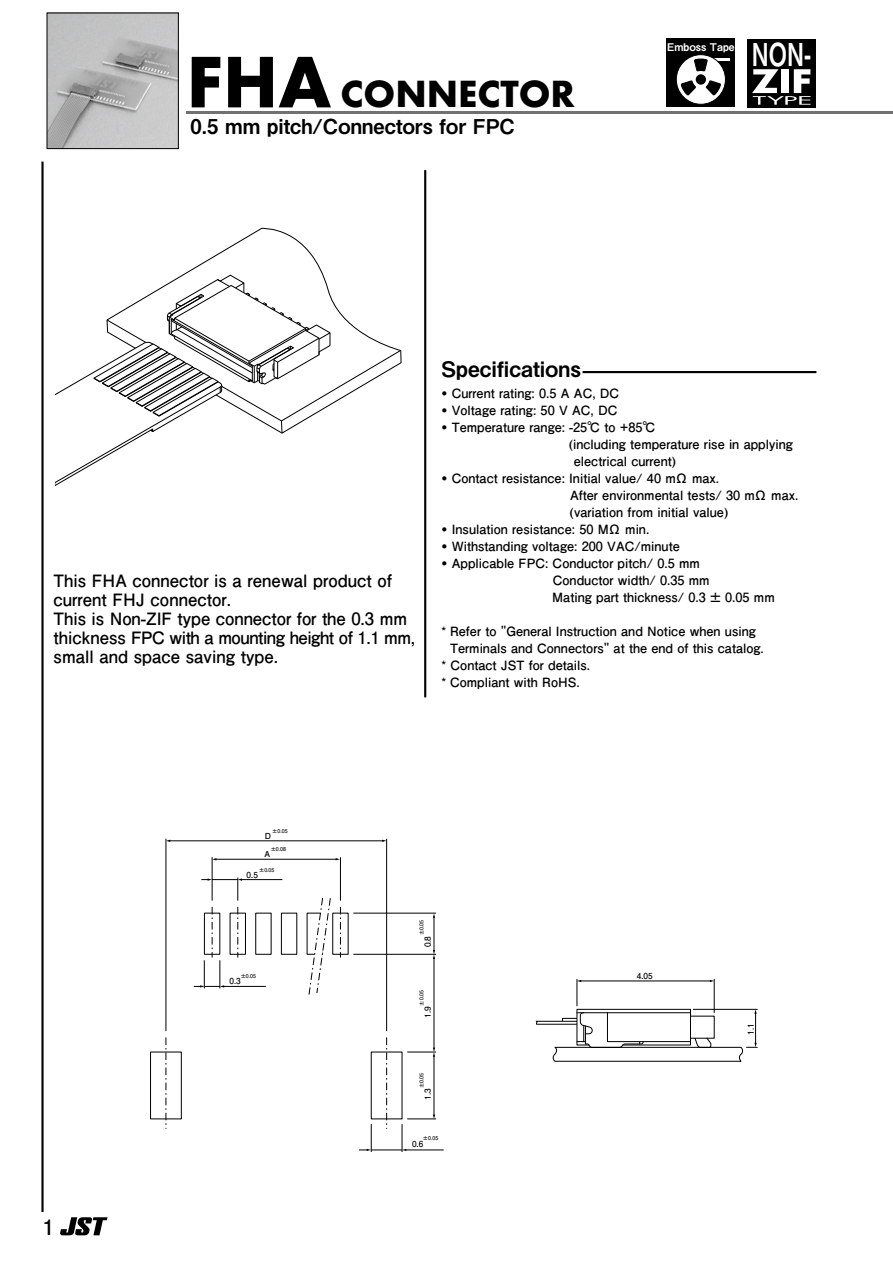
<style>
.page{position:relative;width:893px;height:1263px;background:#fff}
.page>*{position:absolute;margin:0;border:0;box-sizing:border-box;transform-origin:0 0}
.t1{font:700 39.45px "Futura PT";color:#000}
.t2{font:31.5px "Midashi Go Pr 6 N MB31";color:#fff;scale:.71 1}
.t3{font:21.3px "Midashi Go Pr 6 N MB31";color:#000}
.t4{font:700 21.3px "Futo Go B101 Pr 6 N";color:#000}
.t5{font:20.4px "Midashi Go Pr 6 N MB31";color:#000}
.t6{font:700 16.95px/19.2px "Futo Go B101 Pr 6 N";color:#000}
.t7{font:700 12.75px/17px "Futo Go B101 Pr 6 N";color:#000}
.t8{font:10.65px "Midashi Go Pr 6 N MB31";color:#fff}
.t9{font:700 8.25px "Futo Go B101 Pr 6 N";color:#000}
.t10{font:700 5.25px "Futo Go B101 Pr 6 N";color:#000}
.s1{font-size:75.75px}
.s2{font-family:"Midashi Go Pr 6 N MB31";font-weight:400}
</style>
<div class="page">
<svg style="left:60px;top:1217px;width:48px;height:18px"></svg>
<hr style="left:406px;top:1150px;width:38px;height:1px;background:#000">
<hr style="left:371px;top:1150px;width:31px;height:1px;background:#000">
<svg style="left:359px;top:1124px;width:13px;height:28px"></svg>
<hr style="left:434px;top:917px;width:1px;height:34px;background:#000">
<hr style="left:434px;top:958px;width:1px;height:90px;background:#000">
<svg style="left:433px;top:950px;width:2px;height:9px"></svg>
<hr style="left:434px;top:1056px;width:1px;height:59px;background:#000">
<hr style="left:353px;top:913px;width:83px;height:1px;background:#000">
<hr style="left:353px;top:954px;width:83px;height:1px;background:#000">
<svg style="left:407px;top:1048px;width:29px;height:9px"></svg>
<svg style="left:402px;top:1115px;width:34px;height:37px"></svg>
<hr style="left:224px;top:986px;width:42px;height:1px;background:#000">
<hr style="left:241px;top:879px;width:41px;height:1px;background:#000">
<svg style="left:201px;top:877px;width:41px;height:24px"></svg>
<hr style="left:216px;top:859px;width:120px;height:1px;background:#000">
<hr style="left:340px;top:857px;width:1px;height:44px;background:#000">
<hr style="left:212px;top:857px;width:1px;height:44px;background:#000">
<hr style="left:169px;top:840px;width:214px;height:1px;background:#000">
<hr style="left:166px;top:839px;width:1px;height:192px;background:#000">
<hr style="left:386px;top:839px;width:1px;height:192px;background:#000">
<svg style="left:340px;top:907px;width:1px;height:50px"></svg>
<svg style="left:238px;top:907px;width:1px;height:50px"></svg>
<svg style="left:194px;top:907px;width:30px;height:81px"></svg>
<svg style="left:386px;top:1037px;width:1px;height:92px"></svg>
<svg style="left:166px;top:1037px;width:1px;height:92px"></svg>
<div style="left:150px;top:1052px;width:32px;height:67px;border:1px solid #000"></div>
<div style="left:281px;top:913px;width:16px;height:41px;border:1px solid #000"></div>
<div style="left:230px;top:913px;width:16px;height:41px;border:1px solid #000"></div>
<div style="left:204px;top:913px;width:16px;height:41px;border:1px solid #000"></div>
<svg style="left:309px;top:897px;width:22px;height:98px"></svg>
<svg style="left:536px;top:979px;width:221px;height:83px"></svg>
<hr style="left:186px;top:111px;width:707px;height:2px;background:#727171">
<div style="left:667px;top:38px;width:68px;height:69px;background:#000"></div>
<hr style="left:708px;top:58px;width:21px;height:2px;background:#fff">
<div style="left:676px;top:55px;width:49px;height:49px;background:#fff;border-radius:50%"></div>
<div style="left:676px;top:54px;width:50px;height:51px;border:1px solid #000;border-radius:50%"></div>
<div style="left:696px;top:74px;width:10px;height:11px;background:#000;border-radius:50%"></div>
<svg style="left:694px;top:58px;width:14px;height:14px"></svg>
<svg style="left:680px;top:81px;width:17px;height:14px"></svg>
<svg style="left:705px;top:80px;width:16px;height:16px"></svg>
<div style="left:748px;top:39px;width:68px;height:68px;background:#000"></div>
<svg style="left:752px;top:69px;width:58px;height:36px"></svg>
<svg style="left:47px;top:13px;width:132px;height:136px;background:#b4b5b5"></svg>
<svg style="left:184px;top:227px;width:139px;height:47px"></svg>
<svg style="left:55px;top:274px;width:347px;height:212px"></svg>
<hr style="left:41px;top:162px;width:3px;height:1050px;background:#000">
<hr style="left:424px;top:170px;width:2px;height:527px;background:#000">
<hr style="left:583px;top:371px;width:233px;height:2px;background:#000">
<h1 class="t1" style="left:186px;top:69px;width:390px"><span class="s1">FHA</span> CONNECTOR</h1>
<h3 class="t5" style="left:191px;top:110px;width:326px">0.5 mm pitch/Connectors for FPC</h3>
<p class="t8" style="left:667px;top:38px;width:69px">Emboss Tape</p>
<h2 class="t2" style="left:752px;top:28px;width:85px">NON-</h2>
<h3 class="t6" style="left:54px;top:570px;width:363px">This FHA connector is a renewal product of current FHJ connector.<br>This is Non-ZIF type connector for the 0.3 mm thickness FPC with a mounting height of 1.1 mm, small and space saving type.</h3>
<h3 class="t3" style="left:442px;top:352px;width:141px">Specifications</h3>
<p class="t7" style="left:442px;top:384px;width:179px"><span class="s2">•</span> Current rating: 0.5 A AC, DC</p>
<p class="t7" style="left:442px;top:401px;width:177px"><span class="s2">•</span> Voltage rating: 50 V AC, DC</p>
<p class="t7" style="left:442px;top:418px;width:215px"><span class="s2">•</span> Temperature range: -25℃ to +85℃</p>
<p class="t7" style="left:569px;top:435px;width:226px">(including temperature rise in applying</p>
<p class="t7" style="left:574px;top:452px;width:104px">electrical current)</p>
<p class="t7" style="left:570px;top:469px;width:230px;text-indent:-128px"><span class="s2">•</span> Contact resistance: Initial value/ 40 mΩ max.<br>After environmental tests/ 30 mΩ max. (variation from initial value)</p>
<p class="t7" style="left:442px;top:520px;width:209px"><span class="s2">•</span> Insulation resistance: 50 MΩ min.</p>
<p class="t7" style="left:442px;top:537px;width:240px"><span class="s2">•</span> Withstanding voltage: 200 VAC/minute</p>
<p class="t7" style="left:552px;top:554px;width:224px;text-indent:-111px"><span class="s2">•</span> Applicable FPC: Conductor pitch/ 0.5 mm<br>Conductor width/ 0.35 mm<br>Mating part thickness/ 0.3 ± 0.05 mm</p>
<p class="t7" style="left:442px;top:622px;width:316px">* Refer to "General Instruction and Notice when using</p>
<p class="t7" style="left:450px;top:639px;width:315px">Terminals and Connectors" at the end of this catalog.</p>
<p class="t7" style="left:442px;top:656px;width:150px">* Contact JST for details.</p>
<p class="t7" style="left:442px;top:673px;width:140px">* Compliant with RoHS.</p>
<p class="t10" style="left:272px;top:827px;width:17px">±0.05</p>
<p class="t9" style="left:265px;top:829px;width:8px">D</p>
<p class="t10" style="left:271px;top:845px;width:17px">±0.08</p>
<p class="t9" style="left:265px;top:847px;width:7px">A</p>
<p class="t10" style="left:259px;top:866px;width:17px">±0.05</p>
<p class="t9" style="left:247px;top:868px;width:13px">0.5</p>
<p class="t10" style="left:241px;top:972px;width:17px">±0.05</p>
<p class="t9" style="left:229px;top:975px;width:13px">0.3</p>
<p class="t10" style="left:417px;top:935px;width:17px;rotate:-90deg">±0.05</p>
<p class="t9" style="left:421px;top:947px;width:13px;rotate:-90deg">0.8</p>
<p class="t10" style="left:417px;top:1005px;width:17px;rotate:-90deg">±0.05</p>
<p class="t9" style="left:421px;top:1018px;width:13px;rotate:-90deg">1.9</p>
<p class="t10" style="left:417px;top:1088px;width:17px;rotate:-90deg">±0.05</p>
<p class="t9" style="left:421px;top:1100px;width:13px;rotate:-90deg">1.3</p>
<p class="t9" style="left:637px;top:969px;width:17px">4.05</p>
<p class="t9" style="left:744px;top:1035px;width:13px;rotate:-90deg">1.1</p>
<h3 class="t4" style="left:43px;top:1210px;width:13px">1</h3>
<p class="t10" style="left:423px;top:1134px;width:17px">±0.05</p>
<p class="t9" style="left:412px;top:1137px;width:13px">0.6</p>
</div>
